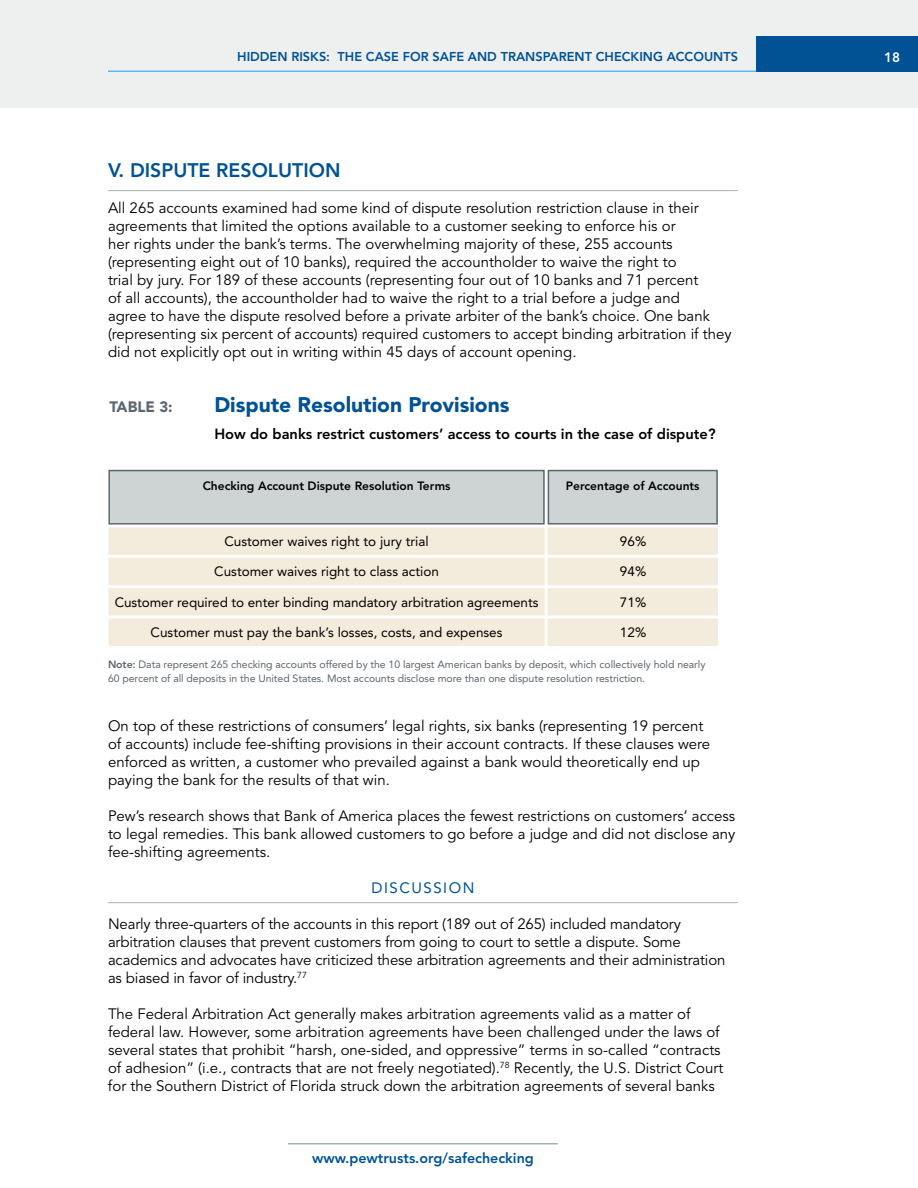
<style>
.page{position:relative;width:918px;height:1188px;background:#fff}
.page>*{position:absolute;margin:0;border:0;box-sizing:border-box;transform-origin:0 0}
.t1{font:900 21px "Avenir LT Std";color:#005295}
.t2{font:800 19.5px "Avenir LT Std";color:#005295}
.t3{font:15px/18px "Avenir LT Std";color:#000}
.t4{font:15px "Avenir LT Std";letter-spacing:.1em;color:#005295}
.t5{font:900 15px "Avenir LT Std";color:#5b676f}
.t6{font:800 14.7px "Avenir LT Std";color:#000}
.t7{font:800 14.25px "Avenir LT Std";color:#005295}
.t8{font:13.5px "Avenir LT Std";color:#000}
.t9{font:800 13.5px "Avenir LT Std";color:#fff}
.t10{font:800 12.75px "Avenir LT Std";color:#005295}
.t11{font:800 12px "Avenir LT Std";color:#000}
.t12{font:10.5px/13.5px "Avenir LT Std";letter-spacing:-.005em;color:#5b676f}
.s1{font-weight:800}
</style>
<div class="page">
<div style="left:0;top:0;width:918px;height:108px;background:#eeefef"></div>
<div style="left:756px;top:36px;width:162px;height:36px;background:#005295"></div>
<hr style="left:108px;top:71px;width:648px;height:1px;background:#54bceb">
<hr style="left:288px;top:1143px;width:270px;height:1px;background:#a5b4ac">
<hr style="left:108px;top:190px;width:630px;height:1px;background:#a5b4ac">
<hr style="left:108px;top:902px;width:630px;height:1px;background:#a5b4ac">
<div style="left:548px;top:471px;width:169px;height:53px;background:#ced4d4"></div>
<div style="left:548px;top:470px;width:170px;height:55px;border:2px solid #5b676f"></div>
<div style="left:548px;top:527px;width:170px;height:28px;background:#f3ebdb;border:2px solid #f3ebdb"></div>
<div style="left:548px;top:558px;width:170px;height:27px;background:#f3ebdb"></div>
<div style="left:548px;top:588px;width:170px;height:28px;background:#f3ebdb;border:2px solid #f3ebdb"></div>
<div style="left:548px;top:618px;width:170px;height:28px;background:#f3ebdb;border:2px solid #f3ebdb"></div>
<div style="left:109px;top:471px;width:435px;height:53px;background:#ced4d4"></div>
<div style="left:108px;top:470px;width:437px;height:55px;border:2px solid #5b676f"></div>
<div style="left:108px;top:527px;width:437px;height:28px;background:#f3ebdb;border:2px solid #f3ebdb"></div>
<div style="left:108px;top:558px;width:437px;height:27px;background:#f3ebdb"></div>
<div style="left:108px;top:588px;width:437px;height:28px;background:#f3ebdb;border:2px solid #f3ebdb"></div>
<div style="left:108px;top:618px;width:437px;height:28px;background:#f3ebdb;border:2px solid #f3ebdb"></div>
<p class="t10" style="left:237px;top:50px;width:440px">Hidden Risks: Th e Case for Safe and Transparent Ch ecking Acc</p>
<p class="t10" style="left:693px;top:50px;width:46px">ounts</p>
<p class="t9" style="left:884px;top:49px;width:17px">18</p>
<h2 class="t2" style="left:108px;top:158px;width:234px">V. Dispute Resolution</h2>
<p class="t3" style="left:108px;top:199px;width:625px">All 265 accounts examined had some kind of dispute resolution restriction clause in their agreements that limited the options available to a customer seeking to enforce his or<br>her rights under the bank’s terms. The overwhelming majority of these, 255 accounts (representing eight out of 10 banks), required the accountholder to waive the right to<br>trial by jury. For 189 of these accounts (representing four out of 10 banks and 71 percent<br>of all accounts), the accountholder had to waive the right to a trial before a judge and<br>agree to have the dispute resolved before a private arbiter of the bank’s choice. One bank (representing six percent of accounts) required customers to accept binding arbitration if they did not explicitly opt out in writing within 45 days of account opening.</p>
<p class="t5" style="left:109px;top:398px;width:65px">Table 3:</p>
<h1 class="t1" style="left:214px;top:392px;width:297px">Dispute Resolution Provisions</h1>
<p class="t6" style="left:214px;top:425px;width:503px">How do banks restrict customers’ access to courts in the case of dispute?</p>
<p class="t11" style="left:566px;top:479px;width:135px">Percentage of Accounts</p>
<p class="t11" style="left:203px;top:479px;width:249px">Checking Account Dispute Resolution Terms</p>
<p class="t8" style="left:224px;top:533px;width:206px">Customer waives right to jury trial</p>
<p class="t8" style="left:214px;top:564px;width:226px">Customer waives right to class action</p>
<p class="t8" style="left:115px;top:594px;width:425px">Customer required to enter binding mandatory arbitration agreements</p>
<p class="t8" style="left:151px;top:624px;width:353px">Customer must pay the bank’s losses, costs, and expenses</p>
<p class="t12" style="left:108px;top:658px;width:599px"><span class="s1">Note:</span> Data represent 265 checking accounts offered by the 10 largest American banks by deposit, which collectively hold nearly<br>60 percent of all deposits in the U nited States. Most accounts disclose more than one dispute resolution restriction.</p>
<p class="t8" style="left:620px;top:533px;width:28px">96%</p>
<p class="t8" style="left:620px;top:564px;width:28px">94%</p>
<p class="t8" style="left:620px;top:594px;width:28px">71%</p>
<p class="t8" style="left:620px;top:624px;width:28px">12%</p>
<p class="t3" style="left:108px;top:718px;width:604px">On top of these restrictions of consumers’ legal rights, six banks (representing 19 percent of accounts) include fee-shifting provisions in their account contracts. If these clauses were enforced as written, a customer who prevailed against a bank would theoretically end up paying the bank for the results of that win.</p>
<p class="t3" style="left:108px;top:808px;width:629px;text-align:justify">Pew’s research shows that Bank of America places the fewest restrictions on customers’ access to legal remedies. This bank allowed customers to go before a judge and did not disclose any fee-shifting agreements.</p>
<p class="t4" style="left:372px;top:879px;width:104px">Discussion</p>
<p class="t3" style="left:108px;top:916px;width:619px">Nearly three-quarters of the accounts in this report (189 out of 265) included mandatory arbitration clauses that prevent customers from going to court to settle a dispute. Some academics and advocates have criticized these arbitration agreements and their administration as biased in favor of industry.<sup>77</sup></p>
<p class="t3" style="left:108px;top:1006px;width:617px">The Federal Arbitration Act generally makes arbitration agreements valid as a matter of federal law. However, some arbitration agreements have been challenged under the laws of several states that prohibit “harsh, one-sided, and oppressive” terms in so-called “contracts of adhesion” (i.e., contracts that are not freely negotiated).<sup>78</sup> Recently, the U.S. District Court for the Southern District of Florida struck down the arbitration agreements of several banks</p>
<p class="t7" style="left:312px;top:1149px;width:223px">www.pewtrusts.org/safechecking</p>
</div>
